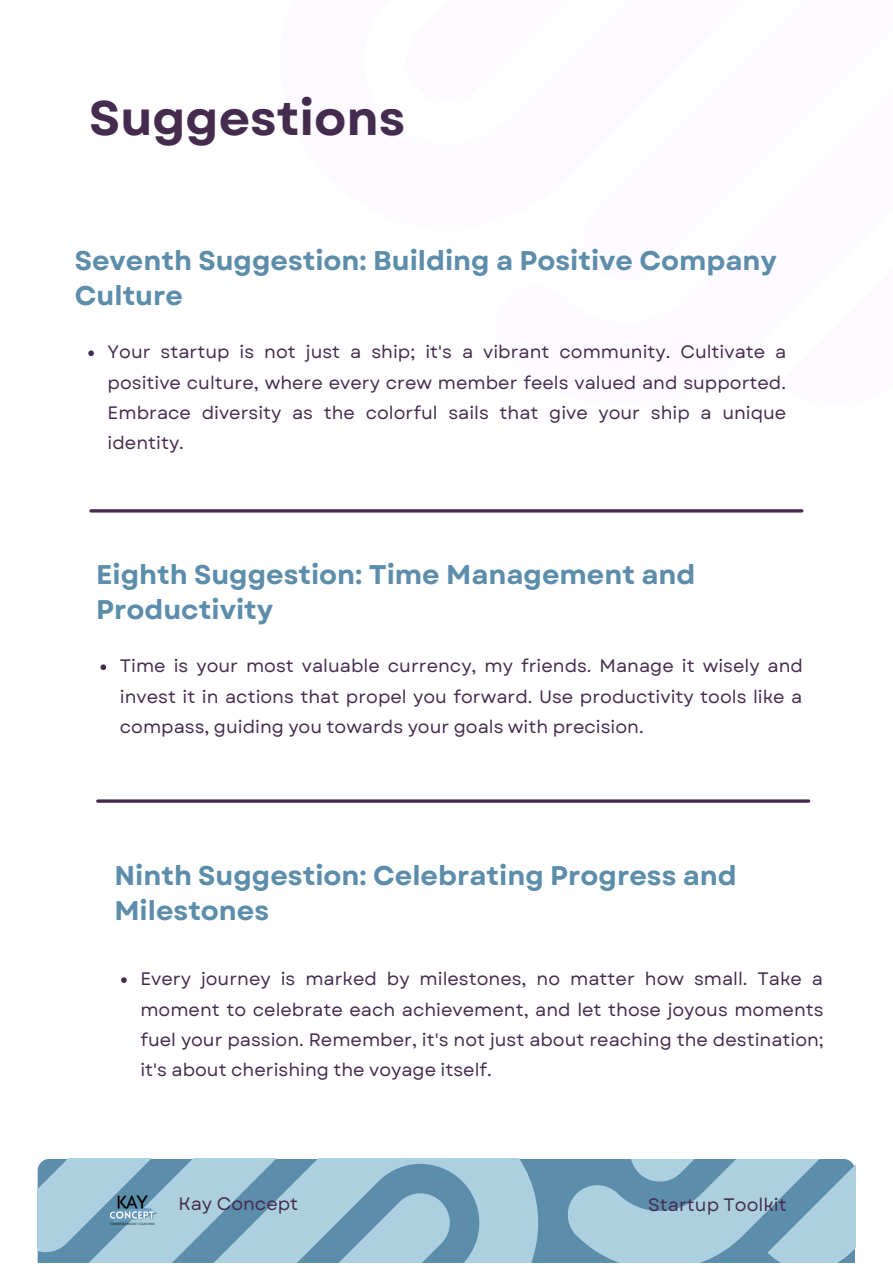
<style>
.page{position:relative;width:893px;height:1264px;background:#fff}
.page>*{position:absolute;margin:0;border:0;box-sizing:border-box;transform-origin:0 0}
.t1{font:700 48.45px "Garet";color:#452b4e}
.t2{font:700 27px/34.8px "Garet";color:#5c8dab}
.t3{font:18px/30.3px "Garet";color:#452b4e;text-align:justify}
</style>
<div class="page">
<svg style="left:37px;top:1158px;width:482px;height:104px;background:#93bbcf"></svg>
<svg style="left:405px;top:1159px;width:450px;height:103px;background:#8db6cb"></svg>
<hr style="left:91px;top:509px;width:710px;height:3px;background:#452b4e">
<svg style="left:88px;top:350px;width:6px;height:6px"></svg>
<img style="left:105px;top:1181px;width:54px;height:54px">
<svg style="left:100px;top:664px;width:6px;height:6px"></svg>
<svg style="left:121px;top:977px;width:6px;height:5px"></svg>
<hr style="left:98px;top:799px;width:710px;height:3px;background:#452b4e">
<p class="t1" style="left:89px;top:83px;width:317px">Suggestions</p>
<p class="t2" style="left:75px;top:243px;width:703px">Seventh Suggestion: Building a Positive Company<br>Culture</p>
<p class="t3" style="left:108px;top:337px;width:680px">Your startup is not just a ship; it's a vibrant community. Cultivate a positive culture, where every crew member feels valued and supported.<br>Embrace diversity as the colorful sails that give your ship a unique identity.</p>
<p class="t2" style="left:96px;top:557px;width:600px">Eighth Suggestion: Time Management and<br>Productivity</p>
<p class="t3" style="left:120px;top:651px;width:684px">Time is your most valuable currency, my friends. Manage it wisely and invest it in actions that propel you forward. Use productivity tools like a compass, guiding you towards your goals with precision.</p>
<p class="t2" style="left:114px;top:858px;width:624px">Ninth Suggestion: Celebrating Progress and<br>Milestones</p>
<p class="t3" style="left:140px;top:963px;width:685px">Every journey is marked by milestones, no matter how small. Take a moment to celebrate each achievement, and let those joyous moments fuel your passion. Remember, it's not just about reaching the destination; it's about cherishing the voyage itself.</p>
<p class="t3" style="left:178px;top:1188px;width:121px">Kay Concept</p>
<p class="t3" style="left:648px;top:1189px;width:140px">Startup Toolkit</p>
</div>
